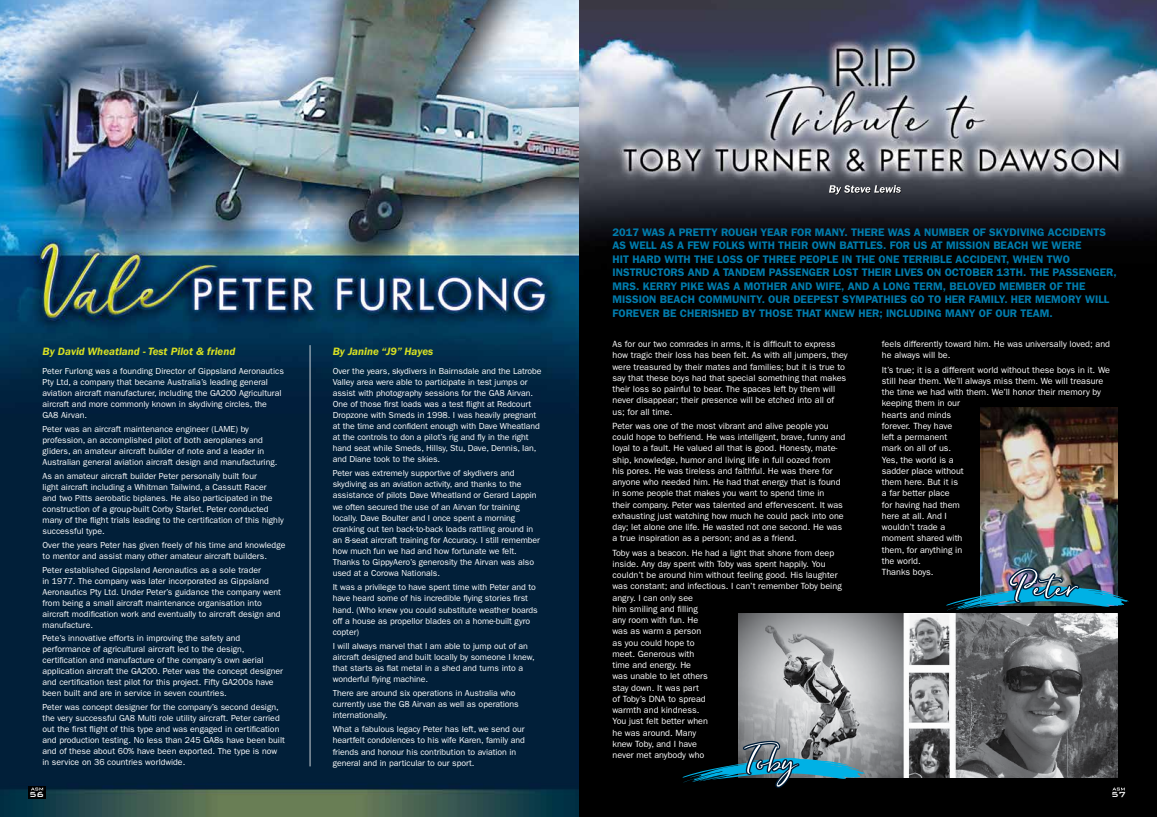
<style>
.page{position:relative;width:1157px;height:817px;background:#fff}
.page>*{position:absolute;margin:0;border:0;box-sizing:border-box;transform-origin:0 0}
.t1{font:600 11px/13.5px "Franklin Gothic";color:#007cad}
.t2{font:italic 600 11px "Franklin Gothic";color:#d7df23}
.t3{font:500 9.8px "Bank Gothic";color:#fff}
.t4{font:9px/11.2px "Franklin Gothic";color:#fff}
.t5{font:8.8px/11px "Franklin Gothic";color:#fff}
</style>
<div class="page">
<img style="left:0;top:0;width:1157px;height:816px">
<hr style="left:310px;top:345px;width:1px;height:421px;background:#fff">
<img style="left:980px;top:407px;width:137px;height:160px">
<img style="left:738px;top:613px;width:379px;height:164px">
<svg style="left:829px;top:185px;width:72px;height:10px"></svg>
<img style="left:946px;top:567px;width:182px;height:43px">
<svg style="left:682px;top:740px;width:183px;height:47px;background:#355864"></svg>
<div style="left:28px;top:785px;width:18px;height:13px;background:#000"></div>
<svg style="left:31px;top:787px;width:12px;height:3px"></svg>
<div style="left:1110px;top:785px;width:17px;height:13px;background:#000"></div>
<svg style="left:1112px;top:787px;width:12px;height:3px"></svg>
<p class="t2" style="left:43px;top:345px;width:194px">By David Wheatland - Test Pilot &amp; friend</p>
<p class="t5" style="left:43px;top:365px;width:243px">Peter Furlong was a founding Director of Gippsland Aeronautics Pty Ltd, a company that became Australia’s leading general aviation aircraft manufacturer, including the GA200 Agricultural aircraft and more commonly known in skydiving circles, the GA8 Airvan.</p>
<p class="t5" style="left:43px;top:423px;width:236px">Peter was an aircraft maintenance engineer (LAME) by profession, an accomplished pilot of both aeroplanes and gliders, an amateur aircraft builder of note and a leader in Australian general aviation aircraft design and manufacturing.</p>
<p class="t5" style="left:43px;top:470px;width:243px">As an amateur aircraft builder Peter personally built four<br>light aircraft including a Whitman Tailwind, a Cassutt Racer<br>and two Pitts aerobatic biplanes. He also participated in the construction of a group-built Corby Starlet. Peter conducted many of the flight trials leading to the certification of this highly successful type.</p>
<p class="t5" style="left:43px;top:539px;width:244px">Over the years Peter has given freely of his time and knowledge to mentor and assist many other amateur aircraft builders.</p>
<p class="t5" style="left:43px;top:564px;width:240px">Peter established Gippsland Aeronautics as a sole trader<br>in 1977. The company was later incorporated as Gippsland Aeronautics Pty Ltd. Under Peter’s guidance the company went from being a small aircraft maintenance organisation into aircraft modification work and eventually to aircraft design and manufacture.</p>
<p class="t5" style="left:43px;top:633px;width:242px">Pete’s innovative efforts in improving the safety and performance of agricultural aircraft led to the design, certification and manufacture of the company’s own aerial application aircraft the GA200. Peter was the concept designer and certification test pilot for this project. Fifty GA200s have been built and are in service in seven countries.</p>
<p class="t5" style="left:43px;top:701px;width:244px">Peter was concept designer for the company’s second design, the very successful GA8 Multi role utility aircraft. Peter carried out the first flight of this type and was engaged in certification and production testing. No less than 245 GA8s have been built and of these about 60% have been exported. The type is now in service on 36 countries worldwide.</p>
<p class="t2" style="left:333px;top:345px;width:102px">By Janine “J9” Hayes</p>
<p class="t5" style="left:333px;top:365px;width:210px">Over the years, skydivers in Bairnsdale and the Latrobe Valley area were able to participate in test jumps or assist with photography sessions for the GA8 Airvan.<br>One of those first loads was a test flight at Redcourt Dropzone with Smeds in 1998. I was heavily pregnant at the time and confident enough with Dave Wheatland at the controls to don a pilot’s rig and fly in the right hand seat while Smeds, Hillsy, Stu, Dave, Dennis, Ian, and Diane took to the skies.</p>
<p class="t5" style="left:333px;top:467px;width:209px">Peter was extremely supportive of skydivers and skydiving as an aviation activity, and thanks to the assistance of pilots Dave Wheatland or Gerard Lappin we often secured the use of an Airvan for training locally. Dave Boulter and I once spent a morning cranking out ten back-to-back loads rattling around in an 8-seat aircraft training for Accuracy. I still remember how much fun we had and how fortunate we felt.<br>Thanks to GippyAero’s generosity the Airvan was also used at a Corowa Nationals.</p>
<p class="t5" style="left:333px;top:581px;width:206px">It was a privilege to have spent time with Peter and to have heard some of his incredible flying stories first hand. (Who knew you could substitute weather boards off a house as propellor blades on a home-built gyro copter)</p>
<p class="t5" style="left:333px;top:640px;width:203px">I will always marvel that I am able to jump out of an aircraft designed and built locally by someone I knew, that starts as flat metal in a shed and turns into a wonderful flying machine.</p>
<p class="t5" style="left:333px;top:687px;width:188px">There are around six operations in Australia who currently use the G8 Airvan as well as operations internationally.</p>
<p class="t5" style="left:333px;top:723px;width:194px">What a fabulous legacy Peter has left, we send our heartfelt condolences to his wife Karen, family and friends and honour his contribution to aviation in general and in particular to our sport.</p>
<p class="t1" style="left:612px;top:225px;width:506px">2017 WAS A PRETTY ROUGH YEAR FOR MANY. THERE WAS A NUMBER OF SKYDIVING ACCIDENTS AS WELL AS A FEW FOLKS WITH THEIR OWN BATTLES. FOR US AT MISSION BEACH WE WERE<br>HIT HARD WITH THE LOSS OF THREE PEOPLE IN THE ONE TERRIBLE ACCIDENT, WHEN TWO INSTRUCTORS AND A TANDEM PASSENGER LOST THEIR LIVES ON OCTOBER 13TH. THE PASSENGER, MRS. KERRY PIKE WAS A MOTHER AND WIFE, AND A LONG TERM, BELOVED MEMBER OF THE MISSION BEACH COMMUNITY. OUR DEEPEST SYMPATHIES GO TO HER FAMILY. HER MEMORY WILL FOREVER BE CHERISHED BY THOSE THAT KNEW HER; INCLUDING MANY OF OUR TEAM.</p>
<p class="t4" style="left:612px;top:338px;width:236px">As for our two comrades in arms, it is difficult to express how tragic their loss has been felt. As with all jumpers, they were treasured by their mates and families; but it is true to say that these boys had that special something that makes their loss so painful to bear. The spaces left by them will never disappear; their presence will be etched into all of us; for all time.</p>
<p class="t4" style="left:612px;top:420px;width:234px">Peter was one of the most vibrant and alive people you could hope to befriend. He was intelligent, brave, funny and loyal to a fault. He valued all that is good. Honesty, mate&shy;ship, knowledge, humor and living life in full oozed from<br>his pores. He was tireless and faithful. He was there for anyone who needed him. He had that energy that is found in some people that makes you want to spend time in<br>their company. Peter was talented and effervescent. It was exhausting just watching how much he could pack into one day; let alone one life. He wasted not one second. He was a true inspiration as a person; and as a friend.</p>
<p class="t4" style="left:612px;top:546px;width:231px">Toby was a beacon. He had a light that shone from deep inside. Any day spent with Toby was spent happily. You couldn’t be around him without feeling good. His laughter was constant; and infectious. I can’t remember Toby being angry. I can only see<br>him smiling and filling<br>any room with fun. He<br>was as warm a person<br>as you could hope to<br>meet. Generous with<br>time and energy. He<br>was unable to let others<br>stay down. It was part<br>of Toby’s DNA to spread<br>warmth and kindness.<br>You just felt better when<br>he was around. Many<br>knew Toby, and I have<br>never met anybody who</p>
<p class="t4" style="left:882px;top:338px;width:230px">feels differently toward him. He was universally loved; and he always will be.</p>
<p class="t4" style="left:882px;top:364px;width:229px">It’s true; it is a different world without these boys in it. We still hear them. We’ll always miss them. We will treasure the time we had with them. We’ll honor their memory by keeping them in our<br>hearts and minds<br>forever. They have<br>left a permanent<br>mark on all of us.<br>Yes, the world is a<br>sadder place without<br>them here. But it is<br>a far better place<br>for having had them<br>here at all. And I<br>wouldn’t trade a<br>moment shared with<br>them, for anything in<br>the world.<br>Thanks boys.</p>
<p class="t3" style="left:29px;top:786px;width:16px">56</p>
<p class="t3" style="left:1111px;top:786px;width:16px">57</p>
</div>
